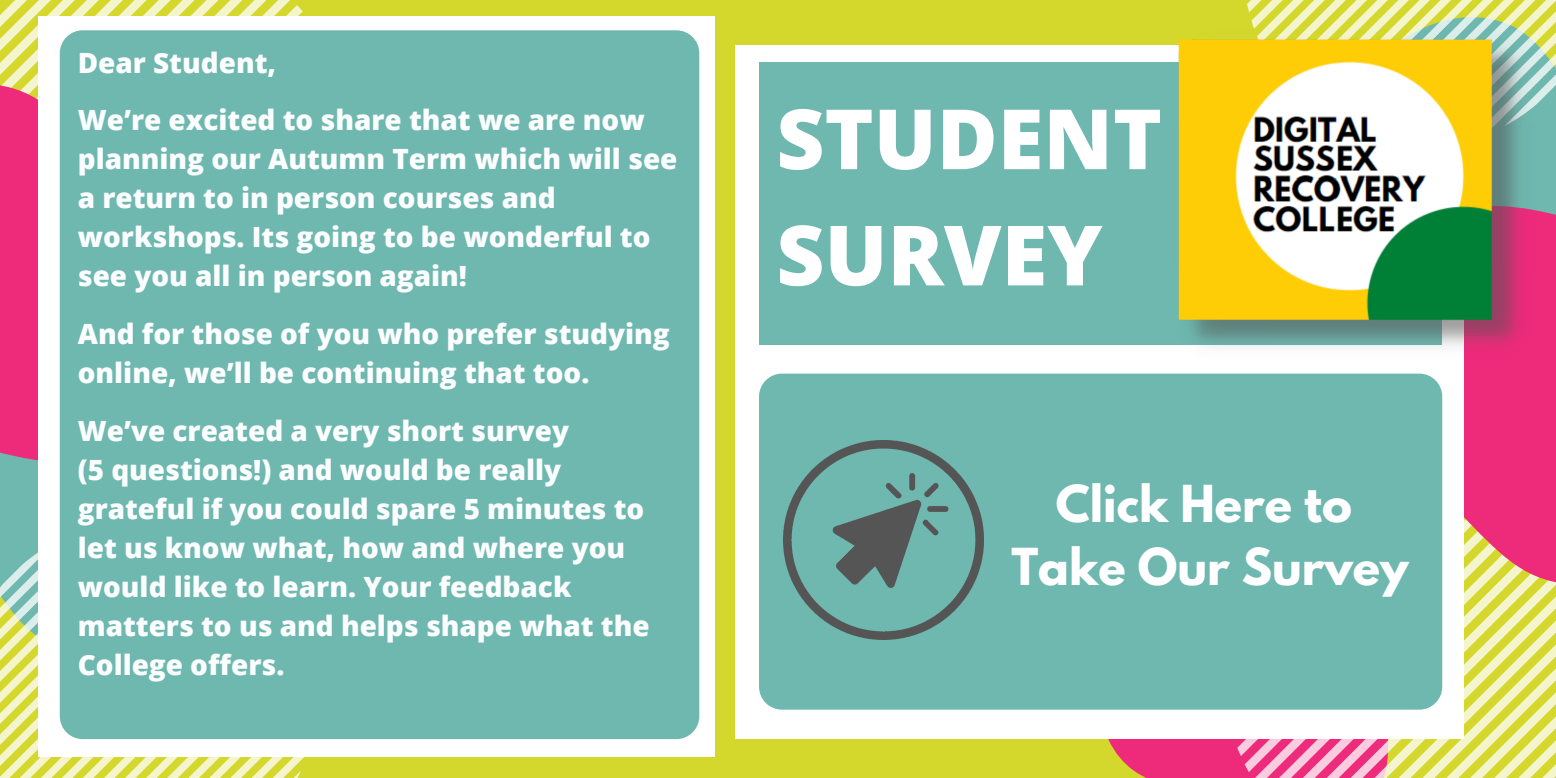
<style>
.page{position:relative;width:1556px;height:778px;background:#fff}
.page>*{position:absolute;margin:0;border:0;box-sizing:border-box;transform-origin:0 0}
.t1{font:800 83.19px "Open Sans";color:#fff}
.t2{font:700 45.15px "League Spartan";color:#fff}
.t3{font:800 27.9px/38.9px "Open Sans";color:#fbfdfe}
</style>
<div class="page">
<div style="left:0;top:0;width:1555px;height:778px;background:#d5d82c"></div>
<svg style="left:1093px;top:738px;width:129px;height:40px;fill:#ee2a7b"></svg>
<svg style="left:1222px;top:621px;width:333px;height:157px"></svg>
<svg style="left:1463px;top:147px;width:92px;height:474px;fill:#ee2a7b"></svg>
<svg style="left:1247px;top:0;width:308px;height:147px"></svg>
<div style="left:735px;top:45px;width:728px;height:693px;background:#fff"></div>
<div style="left:759px;top:62px;width:682px;height:282px;background:#6eb8af"></div>
<img style="left:1172px;top:30px;width:363px;height:330px">
<div style="left:759px;top:373px;width:683px;height:336px;background:#6eb8af;border-radius:23px"></div>
<img style="left:783px;top:440px;width:200px;height:199px">
<svg style="left:0;top:0;width:303px;height:47px"></svg>
<svg style="left:0;top:47px;width:38px;height:474px;fill:#ee2a7b"></svg>
<svg style="left:0;top:521px;width:316px;height:257px"></svg>
<div style="left:38px;top:16px;width:676px;height:740px;background:#fff"></div>
<div style="left:60px;top:30px;width:639px;height:709px;background:#6eb8af;border-radius:23px"></div>
<p class="t3" style="left:78px;top:42px;width:200px">Dear Student,</p>
<p class="t3" style="left:78px;top:100px;width:601px">We’re excited to share that we are now planning our Autumn Term which will see a return to in person courses and workshops. Its going to be wonderful to see you all in person again!</p>
<p class="t3" style="left:78px;top:314px;width:593px">And for those of you who prefer studying online, we’ll be continuing that too.</p>
<p class="t3" style="left:78px;top:411px;width:493px">We’ve created a very short survey</p>
<p class="t3" style="left:78px;top:449px;width:573px">(5 questions!) and would be really grateful if you could spare 5 minutes to let us know what, how and where you would like to learn. Your feedback matters to us and helps shape what the<br>College offers.</p>
<p class="t1" style="left:776px;top:80px;width:387px">STUDENT</p>
<p class="t1" style="left:776px;top:196px;width:327px">SURVEY</p>
<p class="t2" style="left:1055px;top:481px;width:297px">Click Here to</p>
<p class="t2" style="left:1011px;top:544px;width:399px">Take Our Survey</p>
</div>
